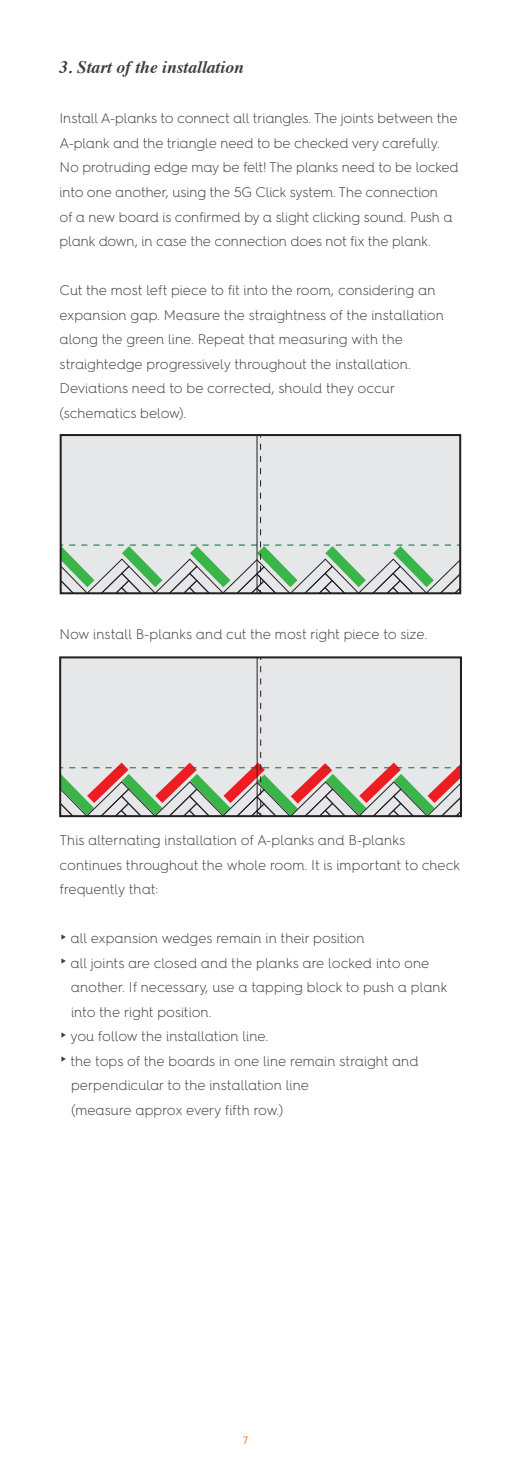
<style>
.page{position:relative;width:521px;height:1474px;background:#fff}
.page>*{position:absolute;margin:0;border:0;box-sizing:border-box;transform-origin:0 0}
.t1{font:italic 700 17.5px "Times";color:#3e3e3f}
.t2{font:300 14px/24.5px "Hurme Geometric Sans 4";letter-spacing:-.01em;color:#3e3e3f}
.t3{font:10.5px "Big City Grotesque Pro";color:#f47321}
.s1{font-weight:400}
</style>
<div class="page">
<div style="left:61px;top:435px;width:399px;height:158px;background:#e6e7e9"></div>
<div style="left:60px;top:434px;width:401px;height:160px;border:2px solid #231f20"></div>
<svg style="left:60px;top:444px;width:400px;height:149px"></svg>
<hr style="left:256px;top:434px;width:1px;height:159px;background:#231f20">
<div style="left:60px;top:657px;width:401px;height:159px;background:#e6e7e9"></div>
<div style="left:59px;top:656px;width:403px;height:161px;border:2px solid #231f20"></div>
<svg style="left:60px;top:666px;width:402px;height:150px"></svg>
<hr style="left:257px;top:657px;width:1px;height:159px;background:#231f20">
<p class="t1" style="left:60px;top:50px;width:186px">3. Start of the installation</p>
<p class="t2" style="left:60px;top:106px;width:401px">Install A-planks to connect all triangles. The joints between the A-plank and the triangle need to be checked very carefully.<br>No protruding edge may be felt! The planks need to be locked into one another, using the 5G Click system. The connection<br>of a new board is confirmed by a slight clicking sound. Push a plank down, in case the connection does not fix the plank.</p>
<p class="t2" style="left:60px;top:277px;width:386px">Cut the most left piece to fit into the room, considering an expansion gap. Measure the straightness of the installation along the green line. Repeat that measuring with the straightedge progressively throughout the installation.<br>Deviations need to be corrected, should they occur (schematics below).</p>
<p class="t2" style="left:59px;top:621px;width:369px">Now install B-planks and cut the most right piece to size.</p>
<p class="t2" style="left:59px;top:827px;width:402px">This alternating installation of A-planks and B-planks continues throughout the whole room. It is important to check frequently that:</p>
<p class="t2" style="left:59px;top:925px;width:307px"><span class="s1">►</span> all expansion wedges remain in their position</p>
<p class="t2" style="left:59px;top:950px;width:371px"><span class="s1">►</span> all joints are closed and the planks are locked into one</p>
<p class="t2" style="left:71px;top:974px;width:378px">another. If necessary, use a tapping block to push a plank</p>
<p class="t2" style="left:71px;top:999px;width:142px">into the right position.</p>
<p class="t2" style="left:59px;top:1023px;width:210px"><span class="s1">►</span> you follow the installation line.</p>
<p class="t2" style="left:59px;top:1048px;width:361px"><span class="s1">►</span> the tops of the boards in one line remain straight and</p>
<p class="t2" style="left:71px;top:1072px;width:239px">perpendicular to the installation line</p>
<p class="t2" style="left:71px;top:1097px;width:214px">(measure approx every fifth row.)</p>
<p class="t3" style="left:243px;top:1431px;width:6px">7</p>
</div>
